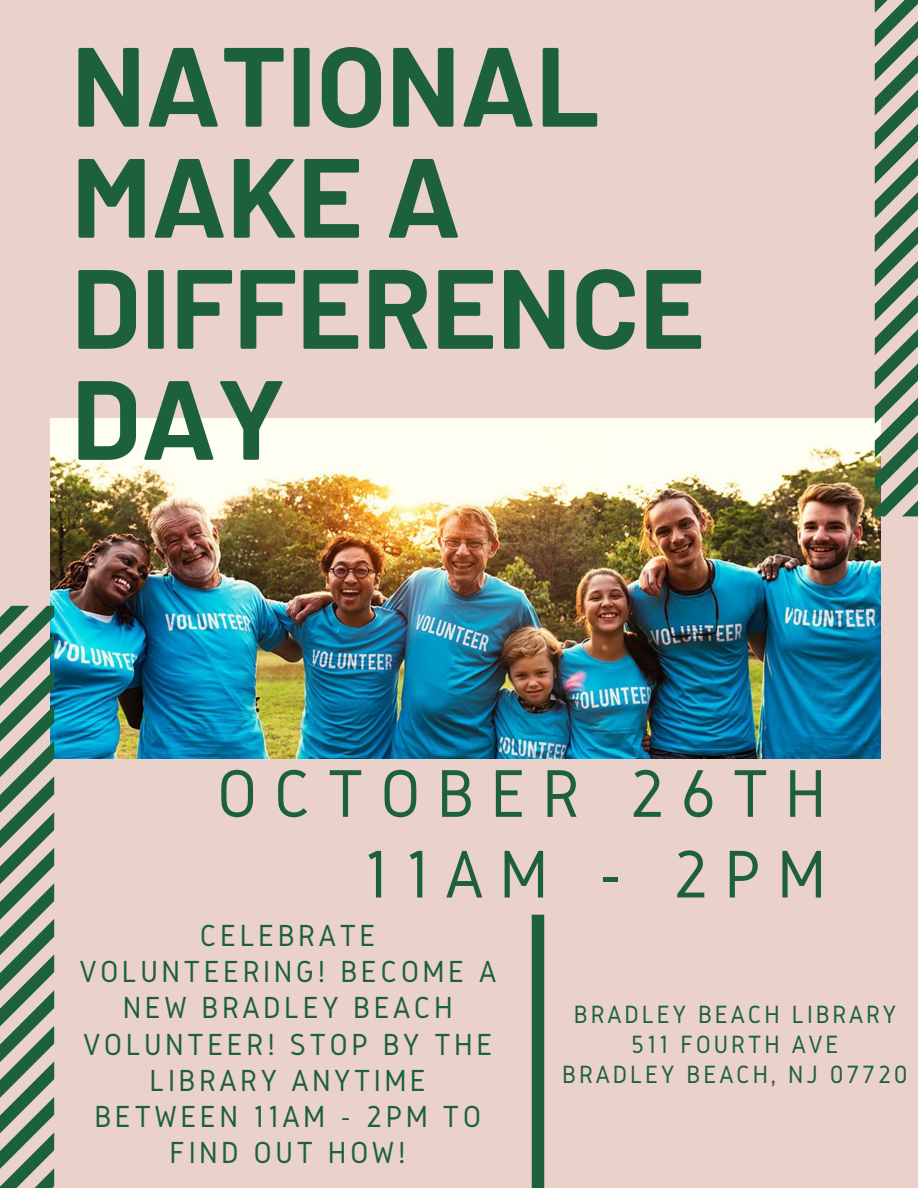
<style>
.page{position:relative;width:918px;height:1188px;background:#ead1ca}
.page>*{position:absolute;margin:0;border:0;box-sizing:border-box;transform-origin:0 0}
.t1{font:700 112.5px/111px "Barlow";color:#1c613b}
.t2{font:70.05px/80.7px "Gidole";letter-spacing:.23em;color:#1c613b;text-align:right}
.t3{font:31.65px/36.2px "Gidole";letter-spacing:.105em;color:#1c613b;text-align:center}
.t4{font:25.95px/29.7px "Gidole";letter-spacing:.105em;color:#1c613b;text-align:center}
</style>
<div class="page">
<img style="left:50px;top:419px;width:831px;height:340px">
<svg style="left:875px;top:0;width:43px;height:517px"></svg>
<svg style="left:0;top:606px;width:54px;height:582px"></svg>
<div style="left:532px;top:915px;width:12px;height:273px;background:#1c613b"></div>
<h1 class="t1" style="left:72px;top:26px;width:635px">NATIONAL<br>MAKE A<br>DIFFERENCE<br>DAY</h1>
<h2 class="t2" style="left:217px;top:752px;width:611px">OCTOBER 26TH<br>11AM - 2PM</h2>
<p class="t3" style="left:79px;top:917px;width:418px">CELEBRATE<br>VOLUNTEERING! BECOME A<br>NEW BRADLEY BEACH<br>VOLUNTEER! STOP BY THE<br>LIBRARY ANYTIME<br>BETWEEN 11AM - 2PM TO<br>FIND OUT HOW!</p>
<p class="t4" style="left:562px;top:1000px;width:347px">BRADLEY BEACH LIBRARY<br>511 FOURTH AVE<br>BRADLEY BEACH, NJ 07720</p>
</div>
